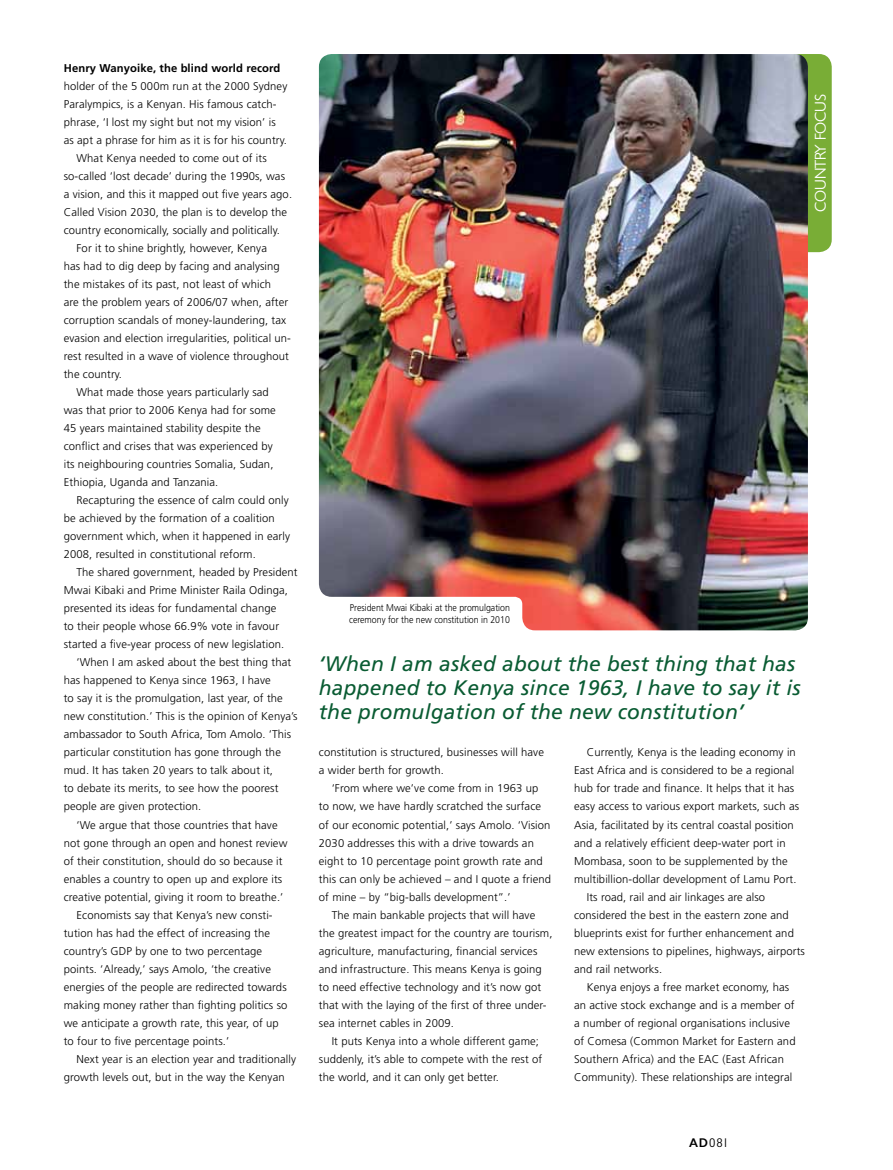
<style>
.page{position:relative;width:893px;height:1170px;background:#fff}
.page>*{position:absolute;margin:0;border:0;box-sizing:border-box;transform-origin:0 0}
.t1{font:italic 21px/24px "Frutiger";letter-spacing:.01em;color:#095b32}
.t2{font:300 15px "Chantilly";color:#fff}
.t3{font:300 12px "Chantilly";color:#000}
.t4{font:300 11.25px/18px "Frutiger";letter-spacing:.01em;color:#000}
.t5{font:700 11.25px "Frutiger";letter-spacing:.01em;color:#000}
.t6{font:300 9.75px/12px "Frutiger";color:#000;scale:.9 1}
.s1{font-weight:500}
</style>
<div class="page">
<div style="left:785px;top:54px;width:47px;height:198px;background:#79ad36;border-radius:13px"></div>
<img style="left:319px;top:54px;width:489px;height:576px">
<p class="t5" style="left:64px;top:61px;width:218px">Henry Wanyoike, the blind world record</p>
<p class="t4" style="left:64px;top:77px;width:225px">holder of the 5 000m run at the 2000 Sydney</p>
<p class="t4" style="left:64px;top:95px;width:214px">Paralympics, is a Kenyan. His famous catch-</p>
<p class="t4" style="left:64px;top:113px;width:213px">phrase, ‘I lost my sight but not my vision’ is</p>
<p class="t4" style="left:64px;top:131px;width:225px">as apt a phrase for him as it is for his country.</p>
<p class="t4" style="left:77px;top:149px;width:192px">What Kenya needed to come out of its</p>
<p class="t4" style="left:64px;top:167px;width:223px">so-called ‘lost decade’ during the 1990s, was</p>
<p class="t4" style="left:64px;top:185px;width:230px">a vision, and this it mapped out five years ago.</p>
<p class="t4" style="left:64px;top:203px;width:225px">Called Vision 2030, the plan is to develop the</p>
<p class="t4" style="left:64px;top:221px;width:218px">country economically, socially and politically.</p>
<p class="t4" style="left:77px;top:239px;width:192px">For it to shine brightly, however, Kenya</p>
<p class="t4" style="left:64px;top:257px;width:218px">has had to dig deep by facing and analysing</p>
<p class="t4" style="left:64px;top:275px;width:209px">the mistakes of its past, not least of which</p>
<p class="t4" style="left:64px;top:293px;width:226px">are the problem years of 2006/07 when, after</p>
<p class="t4" style="left:64px;top:311px;width:224px">corruption scandals of money-laundering, tax</p>
<p class="t4" style="left:64px;top:329px;width:229px">evasion and election irregularities, political un-</p>
<p class="t4" style="left:64px;top:347px;width:227px">rest resulted in a wave of violence throughout</p>
<p class="t4" style="left:64px;top:365px;width:60px">the country.</p>
<p class="t4" style="left:77px;top:383px;width:194px">What made those years particularly sad</p>
<p class="t4" style="left:64px;top:401px;width:214px">was that prior to 2006 Kenya had for some</p>
<p class="t4" style="left:64px;top:419px;width:199px">45 years maintained stability despite the</p>
<p class="t4" style="left:64px;top:437px;width:211px">conflict and crises that was experienced by</p>
<p class="t4" style="left:64px;top:455px;width:211px">its neighbouring countries Somalia, Sudan,</p>
<p class="t4" style="left:64px;top:473px;width:156px">Ethiopia, Uganda and Tanzania.</p>
<p class="t4" style="left:77px;top:491px;width:214px">Recapturing the essence of calm could only</p>
<p class="t4" style="left:64px;top:509px;width:212px">be achieved by the formation of a coalition</p>
<p class="t4" style="left:64px;top:527px;width:228px">government which, when it happened in early</p>
<p class="t4" style="left:64px;top:545px;width:194px">2008, resulted in constitutional reform.</p>
<p class="t4" style="left:77px;top:563px;width:223px">The shared government, headed by President</p>
<p class="t4" style="left:64px;top:581px;width:226px">Mwai Kibaki and Prime M inister Raila Odinga,</p>
<p class="t4" style="left:64px;top:599px;width:214px">presented its ideas for fundamental change</p>
<p class="t4" style="left:64px;top:617px;width:217px">to their people whose 66.9% vote in favour</p>
<p class="t4" style="left:64px;top:635px;width:222px">started a five-year process of new legislation.</p>
<p class="t4" style="left:77px;top:653px;width:216px">‘When I am asked about the best thing that</p>
<p class="t4" style="left:64px;top:671px;width:208px">has happened to Kenya since 1963, I have</p>
<p class="t4" style="left:64px;top:689px;width:221px">to say it is the promulgation, last year, of the</p>
<p class="t4" style="left:64px;top:707px;width:235px">new constitution.’ This is the opinion of Kenya’s</p>
<p class="t4" style="left:64px;top:725px;width:229px">ambassador to South Africa, Tom Amolo. ‘This</p>
<p class="t4" style="left:64px;top:743px;width:219px">particular constitution has gone through the</p>
<p class="t4" style="left:64px;top:761px;width:211px">mud. It has taken 20 years to talk about it,</p>
<p class="t4" style="left:64px;top:779px;width:216px">to debate its merits, to see how the poorest</p>
<p class="t4" style="left:64px;top:797px;width:139px">people are given protection.</p>
<p class="t4" style="left:77px;top:815px;width:203px">‘We argue that those countries that have</p>
<p class="t4" style="left:64px;top:833px;width:225px">not gone through an open and honest review</p>
<p class="t4" style="left:64px;top:851px;width:220px">of their constitution, should do so because it</p>
<p class="t4" style="left:64px;top:869px;width:220px">enables a country to open up and explore its</p>
<p class="t4" style="left:64px;top:887px;width:221px">creative potential, giving it room to breathe.’</p>
<p class="t4" style="left:77px;top:905px;width:198px">Economists say that Kenya’s new consti-</p>
<p class="t4" style="left:64px;top:923px;width:208px">tution has had the effect of increasing the</p>
<p class="t4" style="left:64px;top:941px;width:200px">country’s GDP by one to two percentage</p>
<p class="t4" style="left:64px;top:959px;width:209px">points. ‘Already,’ says Amolo, ‘the creative</p>
<p class="t4" style="left:64px;top:977px;width:224px">energies of the people are redirected towards</p>
<p class="t4" style="left:64px;top:995px;width:225px">making money rather than fighting politics so</p>
<p class="t4" style="left:64px;top:1013px;width:216px">we anticipate a growth rate, this year, of up</p>
<p class="t4" style="left:64px;top:1031px;width:167px">to four to five percentage points.’</p>
<p class="t4" style="left:77px;top:1049px;width:221px">Next year is an election year and traditionally</p>
<p class="t4" style="left:64px;top:1067px;width:222px">growth levels out, but in the way the Kenyan</p>
<h2 class="t2" style="left:811px;top:212px;width:120px;rotate:-90deg">COUNTRY FOCUS</h2>
<p class="t6" style="left:349px;top:602px;width:180px">President Mwai Kibaki at the promulgation ceremony for the new constitution in 2010</p>
<h1 class="t1" style="left:319px;top:651px;width:483px">‘When I am asked about the best thing that has happened to Kenya since 1963, I have to say it is the promulgation of the new constitution’</h1>
<p class="t4" style="left:319px;top:743px;width:227px">constitution is structured, businesses will have a wider berth for growth.</p>
<p class="t4" style="left:319px;top:779px;width:234px;text-indent:13px">‘From where we’ve come from in 1963 up to now, we have hardly scratched the surface of our economic potential,’ says Amolo. ‘Vision 2030 addresses this with a drive towards an eight to 10 percentage point growth rate and this can only be achieved – and I quote a friend of mine – by “big-balls development”.’</p>
<p class="t4" style="left:319px;top:905px;width:235px;text-indent:13px">The main bankable projects that will have the greatest impact for the country are tourism, agriculture, manufacturing, financial services and infrastructure. This means Kenya is going to need effective technology and it’s now got that with the laying of the first of three under&shy;sea internet cables in 2009.</p>
<p class="t4" style="left:319px;top:1031px;width:225px;text-indent:13px">It puts Kenya into a whole different game; suddenly, it’s able to compete with the rest of the world, and it can only get better.</p>
<p class="t4" style="left:587px;top:743px;width:211px">Currently, Kenya is the leading economy in</p>
<p class="t4" style="left:574px;top:761px;width:222px">East Africa and is considered to be a regional</p>
<p class="t4" style="left:574px;top:779px;width:222px">hub for trade and finance. It helps that it has</p>
<p class="t4" style="left:574px;top:797px;width:227px">easy access to various export markets, such as</p>
<p class="t4" style="left:574px;top:815px;width:221px">Asia, facilitated by its central coastal position</p>
<p class="t4" style="left:574px;top:833px;width:213px">and a relatively efficient deep-water port in</p>
<p class="t4" style="left:574px;top:851px;width:215px">Mombasa, soon to be supplemented by the</p>
<p class="t4" style="left:574px;top:869px;width:224px">multibillion-dollar development of Lamu Port.</p>
<p class="t4" style="left:587px;top:887px;width:180px">Its road, rail and air linkages are also</p>
<p class="t4" style="left:574px;top:905px;width:216px">considered the best in the eastern zone and</p>
<p class="t4" style="left:574px;top:923px;width:221px">blueprints exist for further enhancement and</p>
<p class="t4" style="left:574px;top:941px;width:232px">new extensions to pipelines, highways, airports</p>
<p class="t4" style="left:574px;top:959px;width:90px">and rail networks.</p>
<p class="t4" style="left:587px;top:977px;width:204px">Kenya enjoys a free market economy, has</p>
<p class="t4" style="left:574px;top:995px;width:222px">an active stock exchange and is a member of</p>
<p class="t4" style="left:574px;top:1013px;width:217px">a number of regional organisations inclusive</p>
<p class="t4" style="left:574px;top:1031px;width:223px">of Comesa (Common Market for Eastern and</p>
<p class="t4" style="left:574px;top:1049px;width:211px">Southern Africa) and the EAC (East African</p>
<p class="t4" style="left:574px;top:1067px;width:220px">Community). These relationships are integral</p>
<p class="t3" style="left:689px;top:1135px;width:41px"><span class="s1">AD</span>081</p>
</div>
